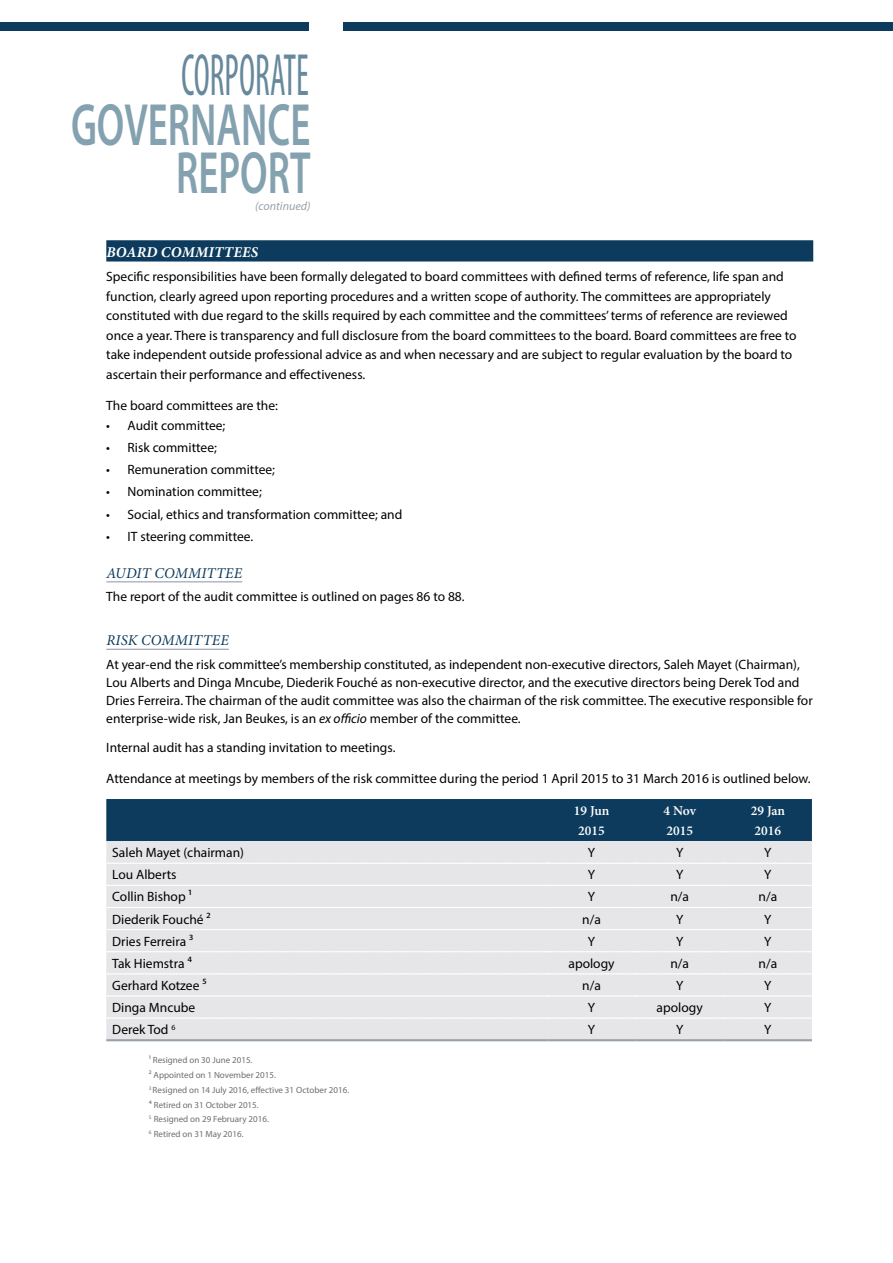
<style>
.page{position:relative;width:893px;height:1263px;background:#fff}
.page>*{position:absolute;margin:0;border:0;box-sizing:border-box;transform-origin:0 0}
.t1{font:600 60px/48px "Myriad Pro";color:#84a1b0;text-align:right;scale:.65 1}
.t2{font:condensed 60px "Myriad Pro";color:#67899d;scale:.6 1}
.t3{font:italic 15px "Minion Pro";letter-spacing:.01em;color:#0c3b5d}
.t4{font:italic 700 15px "Minion Pro";letter-spacing:.01em;color:#fff}
.t5{font:13.5px/19.5px "Myriad Pro";color:#000}
.t6{font:600 13.5px/20.2px "Minion Pro";color:#fff}
.t7{font:italic 12px "Myriad Pro";color:#98a1aa}
.t8{font:9px/14.7px "Myriad Pro";color:#6d6e71}
.s1{font-style:italic}
</style>
<div class="page">
<div style="left:343px;top:22px;width:550px;height:8px;background:#0c3b5d"></div>
<div style="left:0;top:22px;width:309px;height:8px;background:#0c3b5d"></div>
<div style="left:106px;top:240px;width:707px;height:21px;background:#0c3b5d"></div>
<hr style="left:106px;top:581px;width:136px;height:1px;background:#a5a9b9">
<hr style="left:106px;top:649px;width:123px;height:1px;background:#a5a9b9">
<div style="left:106px;top:799px;width:706px;height:42px;background:#0c3b5d"></div>
<div style="left:106px;top:841px;width:706px;height:198px;background:#e6e6e8"></div>
<svg style="left:107px;top:863px;width:705px;height:1px"></svg>
<svg style="left:107px;top:885px;width:705px;height:1px"></svg>
<svg style="left:107px;top:907px;width:705px;height:1px"></svg>
<svg style="left:107px;top:929px;width:705px;height:1px"></svg>
<svg style="left:107px;top:951px;width:705px;height:1px"></svg>
<svg style="left:107px;top:973px;width:705px;height:1px"></svg>
<svg style="left:107px;top:995px;width:705px;height:1px"></svg>
<svg style="left:107px;top:1017px;width:705px;height:2px"></svg>
<hr style="left:106px;top:1039px;width:441px;height:2px;background:#98a1aa">
<hr style="left:547px;top:1039px;width:89px;height:2px;background:#98a1aa">
<hr style="left:636px;top:1039px;width:88px;height:2px;background:#98a1aa">
<hr style="left:724px;top:1039px;width:88px;height:2px;background:#98a1aa">
<h1 class="t2" style="left:181px;top:38px;width:215px">CORPORATE</h1>
<h1 class="t1" style="left:71px;top:99px;width:370px">GOVERNANCE<br>REPORT</h1>
<p class="t7" style="left:255px;top:198px;width:57px">(continued)</p>
<p class="t4" style="left:106px;top:242px;width:153px">BOARD COMMITTEES</p>
<p class="t5" style="left:106px;top:267px;width:692px">Specific responsibilities have been formally delegated to board committees with defined terms of reference, life span and function, clearly agreed upon reporting procedures and a written scope of authority. The committees are appropriately constituted with due regard to the skills required by each committee and the committees’ terms of reference are reviewed once a year. There is transparency and full disclosure from the board committees to the board. Board committees are free to take independent outside professional advice as and when necessary and are subject to regular evaluation by the board to ascertain their performance and effectiveness.</p>
<p class="t5" style="left:106px;top:396px;width:173px">The board committees are the:</p>
<p class="t5" style="left:106px;top:415px;width:121px">• Audit committee;</p>
<p class="t5" style="left:106px;top:437px;width:112px">• Risk committee;</p>
<p class="t5" style="left:106px;top:460px;width:170px">• Remuneration committee;</p>
<p class="t5" style="left:106px;top:482px;width:157px">• Nomination committee;</p>
<p class="t5" style="left:106px;top:504px;width:298px">• Social, ethics and transformation committee; and</p>
<p class="t5" style="left:106px;top:526px;width:148px">• IT steering committee.</p>
<p class="t3" style="left:106px;top:562px;width:137px">AUDIT COMMITTEE</p>
<p class="t5" style="left:106px;top:587px;width:360px">The report of the audit committee is outlined on pages 86 to 88.</p>
<p class="t3" style="left:106px;top:630px;width:124px">RISK COMMITTEE</p>
<p class="t5" style="left:106px;top:655px;width:708px;line-height:18px">At year-end the risk committee’s membership constituted, as independent non-executive directors, Saleh Mayet (Chairman), Lou Alberts and Dinga Mncube, Diederik Fouché as non-executive director, and the executive directors being Derek Tod and Dries Ferreira. The chairman of the audit committee was also the chairman of the risk committee. The executive responsible for enterprise-wide risk, Jan Beukes, is an <span class="s1">ex officio</span> member of the committee.</p>
<p class="t5" style="left:106px;top:738px;width:291px">Internal audit has a standing invitation to meetings.</p>
<p class="t5" style="left:106px;top:769px;width:706px">Attendance at meetings by members of the risk committee during the period 1 April 2015 to 31 March 2016 is outlined below.</p>
<p class="t6" style="left:574px;top:800px;width:37px;text-align:center">19 Jun<br>2015</p>
<p class="t6" style="left:663px;top:800px;width:34px">4 Nov<br>2015</p>
<p class="t6" style="left:751px;top:800px;width:36px">29 Jan<br>2016</p>
<p class="t5" style="left:112px;top:843px;width:133px">Saleh Mayet (chairman)</p>
<p class="t5" style="left:588px;top:843px;width:9px">Y</p>
<p class="t5" style="left:676px;top:843px;width:9px">Y</p>
<p class="t5" style="left:764px;top:843px;width:9px">Y</p>
<p class="t5" style="left:112px;top:865px;width:66px">Lou Alberts</p>
<p class="t5" style="left:588px;top:865px;width:9px">Y</p>
<p class="t5" style="left:676px;top:865px;width:9px">Y</p>
<p class="t5" style="left:764px;top:865px;width:9px">Y</p>
<p class="t5" style="left:112px;top:887px;width:81px">Collin Bishop ¹</p>
<p class="t5" style="left:588px;top:887px;width:9px">Y</p>
<p class="t5" style="left:670px;top:887px;width:20px">n/a</p>
<p class="t5" style="left:758px;top:887px;width:20px">n/a</p>
<p class="t5" style="left:112px;top:909px;width:100px">Diederik Fouché 2</p>
<p class="t5" style="left:582px;top:909px;width:20px">n/a</p>
<p class="t5" style="left:676px;top:909px;width:9px">Y</p>
<p class="t5" style="left:764px;top:909px;width:9px">Y</p>
<p class="t5" style="left:112px;top:931px;width:83px">Dries Ferreira 3</p>
<p class="t5" style="left:588px;top:931px;width:9px">Y</p>
<p class="t5" style="left:676px;top:931px;width:9px">Y</p>
<p class="t5" style="left:764px;top:931px;width:9px">Y</p>
<p class="t5" style="left:112px;top:953px;width:81px">Tak Hiemstra 4</p>
<p class="t5" style="left:568px;top:953px;width:48px">apology</p>
<p class="t5" style="left:670px;top:953px;width:20px">n/a</p>
<p class="t5" style="left:758px;top:953px;width:20px">n/a</p>
<p class="t5" style="left:112px;top:975px;width:96px">Gerhard Kotzee 5</p>
<p class="t5" style="left:582px;top:975px;width:20px">n/a</p>
<p class="t5" style="left:676px;top:975px;width:9px">Y</p>
<p class="t5" style="left:764px;top:975px;width:9px">Y</p>
<p class="t5" style="left:112px;top:998px;width:84px">Dinga Mncube</p>
<p class="t5" style="left:588px;top:998px;width:9px">Y</p>
<p class="t5" style="left:657px;top:998px;width:48px">apology</p>
<p class="t5" style="left:764px;top:998px;width:9px">Y</p>
<p class="t5" style="left:112px;top:1020px;width:65px">Derek Tod <sup>6</sup></p>
<p class="t5" style="left:588px;top:1020px;width:9px">Y</p>
<p class="t5" style="left:676px;top:1020px;width:9px">Y</p>
<p class="t5" style="left:764px;top:1020px;width:9px">Y</p>
<p class="t8" style="left:149px;top:1053px;width:202px">¹ Resigned on 30 June 2015.<br>² Appointed on 1 November 2015.<br><sup>3</sup> Resigned on 14 July 2016, effective 31 October 2016.<br>4 Retired on 31 October 2015.<br><sup>5</sup> Resigned on 29 February 2016.<br><sup>6</sup> Retired on 31 May 2016.</p>
</div>
